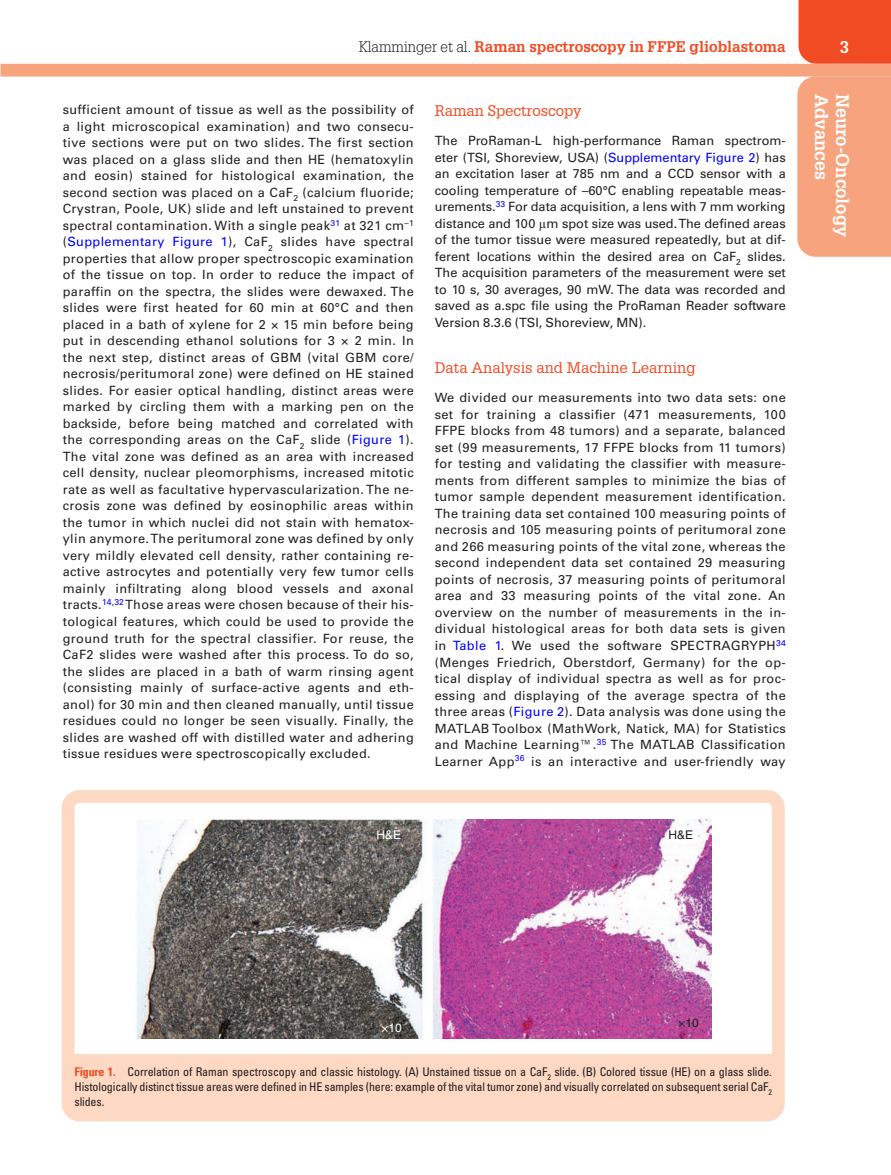
<style>
.page{position:relative;width:891px;height:1175px;background:#fff}
.page>*{position:absolute;margin:0;border:0;box-sizing:border-box;transform-origin:0 0}
.t1{font:700 18px "Glypha LT Std";color:#fff}
.t2{font:700 16.5px "Glypha LT Std";color:#fff}
.t3{font:700 15px "Glypha LT Std";color:#f04b22}
.t4{font:15px "Glypha LT Std";color:#f04b22}
.t5{font:12.75px/16.5px "Univers LT Std";letter-spacing:.03em;color:#231f20;text-align:justify}
.t6{font:condensed 12px/15px "Univers LT Std";letter-spacing:-.01em;color:#231f20;text-align:justify}
.t7{font:12px "Helvetica";color:#fff}
.t8{font:12px "Helvetica";color:#231f20}
.s1{font-weight:300;color:#231f20}
.s2{color:#00f}
.s3{font-family:"Gandhari Unicode"}
.s4{font-weight:700;color:#f04b22}
</style>
<div class="page">
<div style="left:799px;top:0;width:92px;height:64px;background:#f04b22"></div>
<div style="left:1px;top:64px;width:890px;height:12px;background:#f7a37d"></div>
<div style="left:797px;top:76px;width:94px;height:181px;background:#f7a37d"></div>
<div style="left:65px;top:1054px;width:716px;height:59px;background:#fdd8c3"></div>
<img style="left:135px;top:819px;width:576px;height:219px">
<div style="left:62px;top:790px;width:723px;height:331px;border:13px solid #fdd8c3;border-radius:12px"></div>
<p class="t3" style="left:359px;top:37px;width:428px"><span class="s1">Klamminger et al.</span> Raman spectroscopy in FFPE glioblastoma</p>
<p class="t2" style="left:840px;top:37px;width:11px">3</p>
<h1 class="t1" style="left:833px;top:94px;width:88px;rotate:90deg">Advances</h1>
<h1 class="t1" style="left:854px;top:94px;width:145px;rotate:90deg">Neuro-Oncology</h1>
<p class="t5" style="left:63px;top:102px;width:353px">sufficient amount of tissue as well as the possibility of a light microscopical examination) and two consecu&shy;tive sections were put on two slides. The first section was placed on a glass slide and then HE (hematoxylin and eosin) stained for histological examination, the second section was placed on a CaF<sub>2</sub> (calcium fluoride; Crystran, Poole, UK) slide and left unstained to prevent spectral contamination. With a single peak<sup>31</sup> at 321 cm<sup>–1 </sup>(<span class="s2">Supplementary Figure 1</span>), CaF<sub>2</sub> slides have spectral properties that allow proper spectroscopic examination of the tissue on top. In order to reduce the impact of paraffin on the spectra, the slides were dewaxed. The slides were first heated for 60 min at 60°C and then placed in a bath of xylene for 2 × 15 min before being put in descending ethanol solutions for 3 × 2 min. In the next step, distinct areas of GBM (vital GBM core/ necrosis/peritumoral zone) were defined on HE stained slides. For easier optical handling, distinct areas were marked by circling them with a marking pen on the backside, before being matched and correlated with the corresponding areas on the CaF<sub>2</sub> slide (<span class="s2">Figure 1</span>).<br>The vital zone was defined as an area with increased cell density, nuclear pleomorphisms, increased mitotic rate as well as facultative hypervascularization. The ne&shy;crosis zone was defined by eosinophilic areas within the tumor in which nuclei did not stain with hematox&shy;ylin anymore. The peritumoral zone was defined by only very mildly elevated cell density, rather containing re&shy;active astrocytes and potentially very few tumor cells mainly infiltrating along blood vessels and axonal tracts.<sup>14</sup><sup>,</sup><sup>32</sup> Those areas were chosen because of their his&shy;tological features, which could be used to provide the ground truth for the spectral classifier. For reuse, the CaF2 slides were washed after this process. To do so, the slides are placed in a bath of warm rinsing agent (consisting mainly of surface-active agents and eth&shy;anol) for 30 min and then cleaned manually, until tissue residues could no longer be seen visually. Finally, the slides are washed off with distilled water and adhering tissue residues were spectroscopically excluded.</p>
<p class="t4" style="left:435px;top:101px;width:148px">Raman Spectroscopy</p>
<p class="t5" style="left:435px;top:132px;width:353px">The ProRaman-L high-performance Raman spectrom&shy;eter (TSI, Shoreview, USA) (<span class="s2">Supplementary Figure 2</span>) has an excitation laser at 785 nm and a CCD sensor with a cooling temperature of –60°C enabling repeatable meas&shy;urements.<sup>33</sup> For data acquisition, a lens with 7 mm working distance and 100 <span class="s3">μ</span>m spot size was used. The defined areas of the tumor tissue were measured repeatedly, but at dif&shy;ferent locations within the desired area on CaF<sub>2</sub> slides.<br>The acquisition parameters of the measurement were set to 10 s, 30 averages, 90 mW. The data was recorded and saved as a.spc file using the ProRaman Reader software Version 8.3.6 (TSI, Shoreview, MN).</p>
<p class="t4" style="left:435px;top:359px;width:262px">Data Analysis and Machine Learning</p>
<p class="t5" style="left:435px;top:390px;width:353px">We divided our measurements into two data sets: one set for training a classifier (471 measurements, 100<br>FFPE blocks from 48 tumors) and a separate, balanced set (99 measurements, 17 FFPE blocks from 11 tumors) for testing and validating the classifier with measure&shy;ments from different samples to minimize the bias of tumor sample dependent measurement identification.<br>The training data set contained 100 measuring points of necrosis and 105 measuring points of peritumoral zone and 266 measuring points of the vital zone, whereas the second independent data set contained 29 measuring points of necrosis, 37 measuring points of peritumoral area and 33 measuring points of the vital zone. An overview on the number of measurements in the in&shy;dividual histological areas for both data sets is given in <span class="s2">Table 1</span>. We used the software SPECTRAGRYPH<sup>34 </sup>(Menges Friedrich, Oberstdorf, Germany) for the op&shy;tical display of individual spectra as well as for proc&shy;essing and displaying of the average spectra of the three areas (<span class="s2">Figure 2</span>). Data analysis was done using the MATLAB Toolbox (MathWork, Natick, MA) for Statistics and Machine Learning™.<sup>35</sup> The MATLAB Classification Learner App<sup>36</sup> is an interactive and user-friendly way</p>
<p class="t7" style="left:377px;top:827px;width:26px">H&amp;E</p>
<p class="t8" style="left:669px;top:827px;width:26px">H&amp;E</p>
<p class="t8" style="left:678px;top:1015px;width:22px">×10</p>
<p class="t6" style="left:74px;top:1063px;width:699px"><span class="s4">Figure 1.</span> Correlation of Raman spectroscopy and classic histology. (A) Unstained tissue on a CaF<sub>2</sub> slide. (B) Colored tissue (HE) on a glass slide.<br>Histologically distinct tissue areas were defined in HE samples (here: example of the vital tumor zone) and visually correlated on subsequent serial CaF<sub>2 </sub>slides.</p>
<p class="t7" style="left:381px;top:1020px;width:22px">×10</p>
</div>
